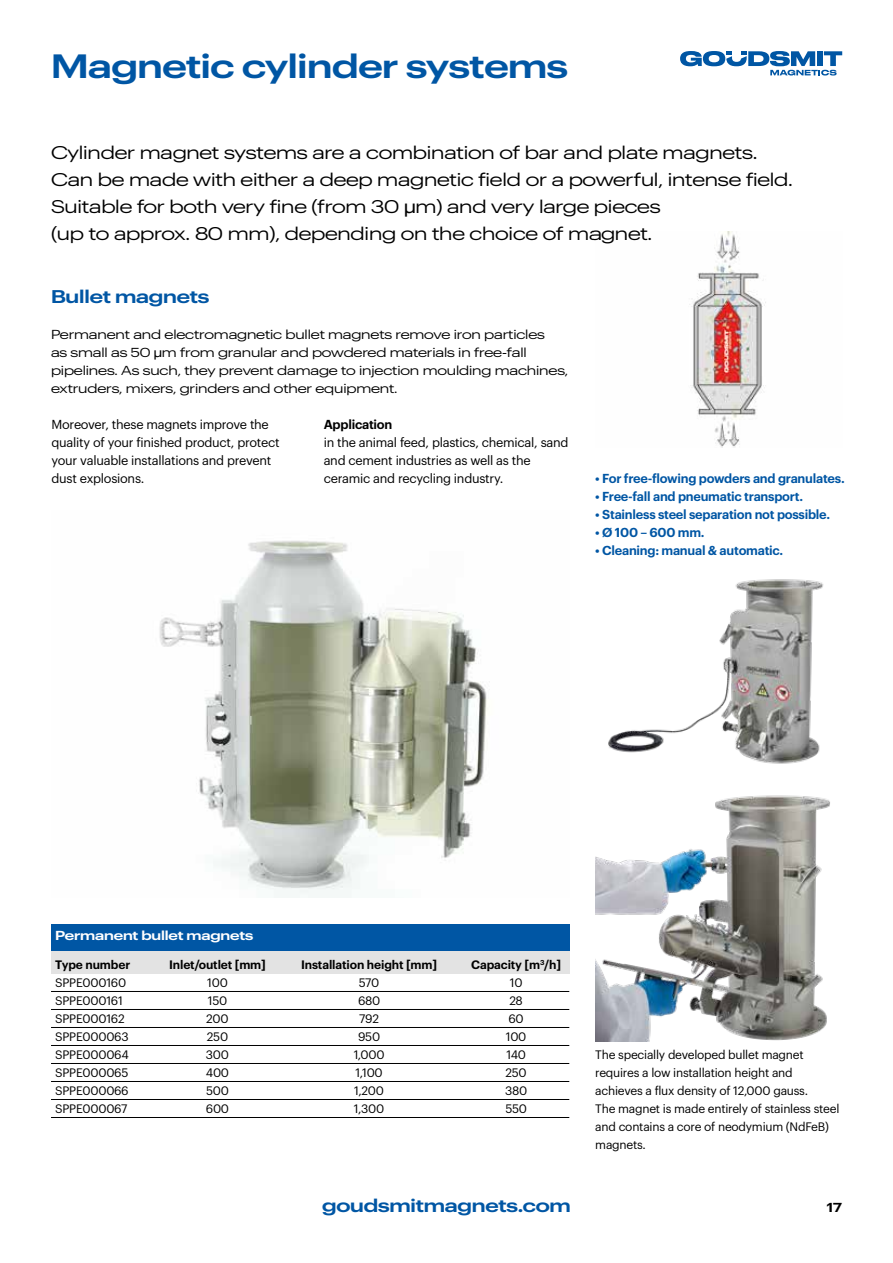
<style>
.page{position:relative;width:893px;height:1263px;background:#fff}
.page>*{position:absolute;margin:0;border:0;box-sizing:border-box;transform-origin:0 0}
.t1{font:600 33px "Graphik Wide";letter-spacing:-.01em;color:#0056a4}
.t2{font:18px/27px "Graphik Wide";letter-spacing:-.01em;color:#000}
.t3{font:600 18px "Graphik Wide";letter-spacing:-.01em;color:#0056a4}
.t4{font:12.75px/18px "Graphik Wide";letter-spacing:-.01em;color:#000}
.t5{font:12.75px/18px "Graphik LC";letter-spacing:-.02em;color:#000}
.t6{font:600 12.75px "Graphik LC";letter-spacing:-.02em;color:#0056a4}
.t7{font:600 12.75px "Graphik Wide";letter-spacing:-.01em;color:#fff}
.t8{font:600 12.75px "Graphik LC";letter-spacing:-.02em;color:#000}
.t9{font:600 12.75px "Graphik Wide";color:#000}
.t10{font:12px/18px "Graphik LC";letter-spacing:-.02em;color:#000}
.t11{font:600 12px "Graphik LC";letter-spacing:-.01em;color:#000}
.s1{font-family:"Helvetica Neue LT Pro";font-stretch:expanded}
.s2{font-weight:600}
</style>
<div class="page">
<svg style="left:680px;top:51px;width:162px;height:25px"></svg>
<img style="left:159px;top:540px;width:329px;height:357px">
<img style="left:595px;top:795px;width:235px;height:246px">
<div style="left:51px;top:924px;width:518px;height:27px;background:#0056a4"></div>
<div style="left:51px;top:951px;width:518px;height:22px;background:#e3e3e3"></div>
<hr style="left:51px;top:991px;width:518px;height:1px;background:#000">
<hr style="left:51px;top:1009px;width:518px;height:1px;background:#000">
<hr style="left:51px;top:1027px;width:518px;height:1px;background:#000">
<hr style="left:51px;top:1045px;width:518px;height:1px;background:#000">
<hr style="left:51px;top:1063px;width:518px;height:1px;background:#000">
<hr style="left:51px;top:1081px;width:518px;height:1px;background:#000">
<hr style="left:51px;top:1099px;width:518px;height:1px;background:#000">
<hr style="left:51px;top:1117px;width:518px;height:1px;background:#000">
<img style="left:689px;top:231px;width:77px;height:216px">
<img style="left:608px;top:579px;width:216px;height:185px">
<h1 class="t1" style="left:51px;top:40px;width:518px">Magnetic cylinder systems</h1>
<p class="t2" style="left:51px;top:137px;width:743px">Cylinder magnet systems are a combination of bar and plate magnets.<br>Can be made with either a deep magnetic field or a powerful, intense field.<br>Suitable for both very fine (from 30 <span class="s1">µ</span>m) and very large pieces<br>(up to approx. 80 mm), depending on the choice of magnet.</p>
<h2 class="t3" style="left:51px;top:282px;width:160px">Bullet magnets</h2>
<p class="t4" style="left:51px;top:324px;width:519px">Permanent and electromagnetic bullet magnets remove iron particles<br>as small as 50 <span class="s1">µ</span>m from granular and powdered materials in free-fall pipelines. As such, they prevent damage to injection moulding machines, extruders, mixers, grinders and other equipment.</p>
<p class="t5" style="left:52px;top:414px;width:230px">Moreover, these magnets improve the quality of your finished product, protect your valuable installations and prevent dust explosions.</p>
<p class="t8" style="left:324px;top:415px;width:70px">Application</p>
<p class="t5" style="left:324px;top:432px;width:246px">in the animal feed, plastics, chemical, sand and cement industries as well as the ceramic and recycling industry.</p>
<p class="t6" style="left:595px;top:469px;width:251px">• For free-flowing powders and granulates.</p>
<p class="t6" style="left:595px;top:487px;width:209px">• Free-fall and pneumatic transport.</p>
<p class="t6" style="left:595px;top:505px;width:236px">• Stainless steel separation not possible.</p>
<p class="t6" style="left:595px;top:523px;width:111px">• Ø 100 – 600 mm.</p>
<p class="t6" style="left:595px;top:541px;width:189px">• Cleaning: manual &amp; automatic.</p>
<p class="t7" style="left:55px;top:926px;width:200px">Permanent bullet magnets</p>
<p class="t11" style="left:55px;top:955px;width:76px">Type number</p>
<p class="t10" style="left:55px;top:973px;width:75px">SPPE000160<br>SPPE000161<br>SPPE000162<br>SPPE000063<br>SPPE000064<br>SPPE000065<br>SPPE000066<br>SPPE000067</p>
<p class="t11" style="left:169px;top:955px;width:98px">Inlet/outlet [mm]</p>
<p class="t10" style="left:206px;top:973px;width:25px">100<br>150<br>200<br>250<br>300<br>400<br>500<br>600</p>
<p class="t11" style="left:301px;top:955px;width:138px">Installation height [mm]</p>
<p class="t10" style="left:354px;top:973px;width:32px;text-align:center">570<br>680<br>792<br>950<br>1,000<br>1,100<br>1,200<br>1,300</p>
<p class="t10" style="left:471px;top:955px;width:92px;text-align:center"><span class="s2">Capacity [m</span><sup>3</sup><span class="s2">/h]<br></span>10<br>28<br>60<br>100<br>140<br>250<br>380<br>550</p>
<h2 class="t3" style="left:322px;top:1191px;width:250px">goudsmitmagnets.com</h2>
<p class="t10" style="left:595px;top:1045px;width:246px">The specially developed bullet magnet requires a low installation height and achieves a flux density of 12,000 gauss.<br>The magnet is made entirely of stainless steel and contains a core of neodymium (NdFeB) magnets.</p>
<p class="t9" style="left:827px;top:1197px;width:17px">17</p>
</div>
